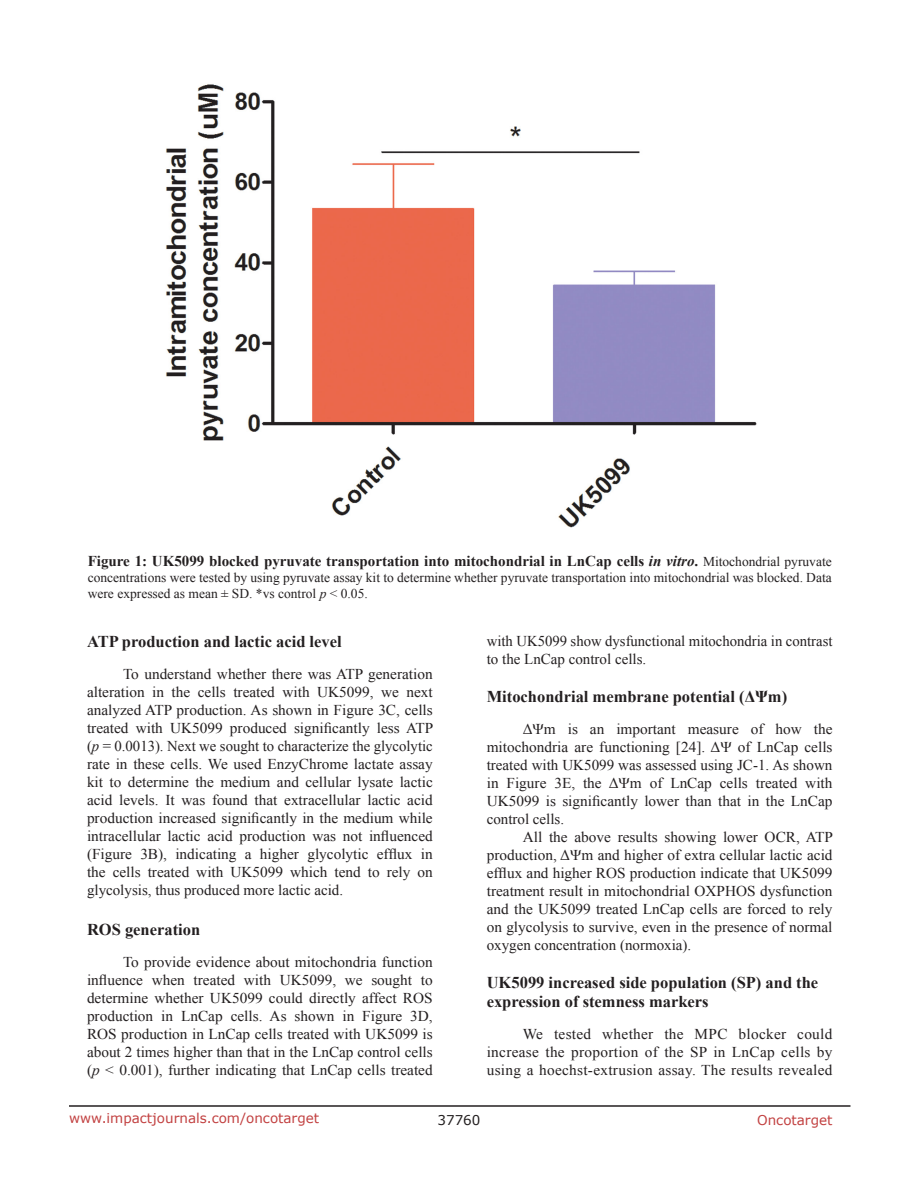
<style>
.page{position:relative;width:918px;height:1188px;background:#fff}
.page>*{position:absolute;margin:0;border:0;box-sizing:border-box;transform-origin:0 0}
.SubHeading{font:700 16.5px/19.8px "Times New Roman";color:#231f20}
.BodyText{font:15px/18px "Times New Roman";color:#231f20;text-align:justify}
.FigureText{font:700 15px "Times New Roman";color:#231f20}
.FigureText-2{font:13.5px/16.2px "Times New Roman";color:#231f20}
.t1{font:13.5px "Verdana";color:#c24141}
.t2{font:13.5px "Verdana";color:#231f20}
.s1{font-style:italic}
.s2{font-weight:400;font-size:13.5px}
</style>
<div class="page">
<hr style="left:69px;top:1105px;width:781px;height:2px;background:#231f20">
<img style="left:165px;top:84px;width:592px;height:444px">
<p class="FigureText" style="left:88px;top:550px;width:746px">Figure 1: UK5099 blocked pyruvate transportation into mitochondrial in LnCap cells <span class="s1">in vitro</span>. <span class="s2">Mitochondrial pyruvate</span></p>
<p class="FigureText-2" style="left:88px;top:569px;width:746px">concentrations were tested by using pyruvate assay kit to determine whether pyruvate transportation into mitochondrial was blocked. Data were expressed as mean ± SD. *vs control <span class="s1">p</span> &lt; 0.05.</p>
<p class="SubHeading" style="left:87px;top:631px;width:256px">ATP production and lactic acid level</p>
<p class="BodyText" style="left:87px;top:664px;width:348px;text-indent:36px">To understand whether there was ATP generation alteration in the cells treated with UK5099, we next analyzed ATP production. As shown in Figure 3C, cells treated with UK5099 produced significantly less ATP (<span class="s1">p</span> = 0.0013). Next we sought to characterize the glycolytic rate in these cells. We used EnzyChrome lactate assay kit to determine the medium and cellular lysate lactic acid levels. It was found that extracellular lactic acid production increased significantly in the medium while intracellular lactic acid production was not influenced (Figure 3B), indicating a higher glycolytic efflux in the cells treated with UK5099 which tend to rely on glycolysis, thus produced more lactic acid.</p>
<p class="SubHeading" style="left:87px;top:920px;width:115px">ROS generation</p>
<p class="BodyText" style="left:87px;top:953px;width:347px;text-indent:36px">To provide evidence about mitochondria function influence when treated with UK5099, we sought to determine whether UK5099 could directly affect ROS production in LnCap cells. As shown in Figure 3D, ROS production in LnCap cells treated with UK5099 is about 2 times higher than that in the LnCap control cells (<span class="s1">p</span> &lt; 0.001), further indicating that LnCap cells treated</p>
<p class="BodyText" style="left:487px;top:632px;width:347px">with UK5099 show dysfunctional mitochondria in contrast to the LnCap control cells.</p>
<p class="SubHeading" style="left:487px;top:686px;width:302px">Mitochondrial membrane potential (ΔΨm)</p>
<p class="BodyText" style="left:487px;top:719px;width:347px;text-indent:36px">ΔΨm is an important measure of how the mitochondria are functioning [24]. ΔΨ of LnCap cells treated with UK5099 was assessed using JC-1. As shown in Figure 3E, the ΔΨm of LnCap cells treated with UK5099 is significantly lower than that in the LnCap control cells.</p>
<p class="BodyText" style="left:487px;top:827px;width:348px;text-indent:36px">All the above results showing lower OCR, ATP production, ΔΨm and higher of extra cellular lactic acid efflux and higher ROS production indicate that UK5099 treatment result in mitochondrial OXPHOS dysfunction and the UK5099 treated LnCap cells are forced to rely on glycolysis to survive, even in the presence of normal oxygen concentration (normoxia).</p>
<p class="SubHeading" style="left:487px;top:972px;width:333px">UK5099 increased side population (SP) and the expression of stemness markers</p>
<p class="BodyText" style="left:487px;top:1025px;width:347px;text-indent:36px">We tested whether the MPC blocker could increase the proportion of the SP in LnCap cells by using a hoechst-extrusion assay. The results revealed</p>
<p class="t1" style="left:69px;top:1109px;width:252px">www.impactjournals.com/oncotarget</p>
<p class="t2" style="left:438px;top:1111px;width:44px">37760</p>
<p class="t1" style="left:757px;top:1111px;width:77px">Oncotarget</p>
</div>
